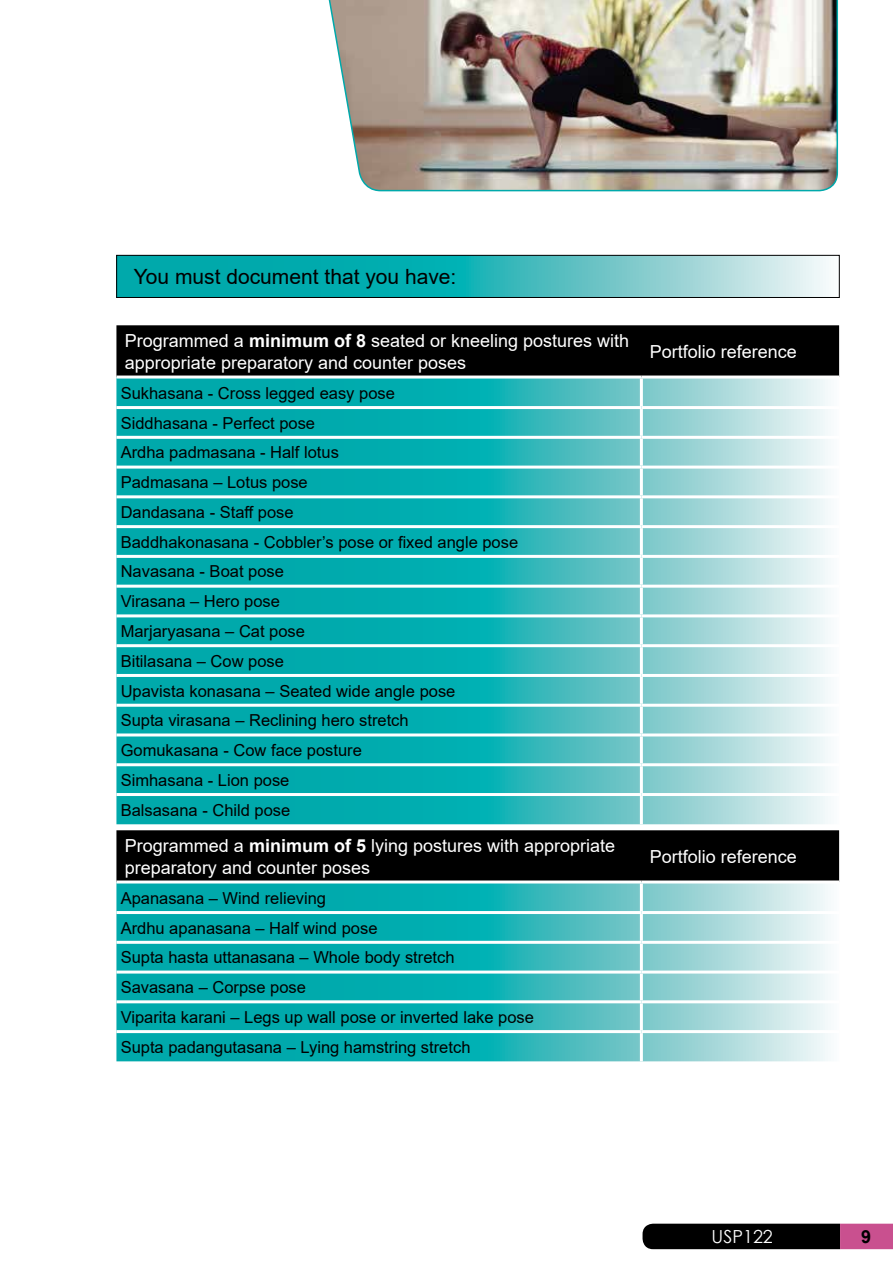
<style>
.page{position:relative;width:893px;height:1263px;background:#fff}
.page>*{position:absolute;margin:0;border:0;box-sizing:border-box;transform-origin:0 0}
.t1{font:21px "Arial";color:#000}
.t2{font:18px/21.6px "Arial";color:#fff}
.t3{font:18px "Century Gothic";color:#fff}
.t4{font:700 18px "Arial";color:#000}
.t5{font:16.5px/29.7px "Arial";color:#000}
.s1{font-weight:700}
</style>
<div class="page">
<svg style="left:118px;top:257px;width:711px;height:39px;background:#44bdc0"></svg>
<div style="left:116px;top:255px;width:723px;height:43px;border:1px solid #000"></div>
<div style="left:116px;top:325px;width:723px;height:50px;background:#000"></div>
<svg style="left:116px;top:378px;width:712px;height:207px;background:#3fbcbe"></svg>
<svg style="left:116px;top:588px;width:712px;height:236px;background:#3fbcbe"></svg>
<hr style="left:640px;top:378px;width:3px;height:28px;background:#fff">
<hr style="left:116px;top:406px;width:525px;height:3px;background:#fff">
<hr style="left:641px;top:406px;width:198px;height:3px;background:#fff">
<hr style="left:640px;top:409px;width:3px;height:27px;background:#fff">
<hr style="left:116px;top:436px;width:525px;height:3px;background:#fff">
<hr style="left:641px;top:436px;width:198px;height:3px;background:#fff">
<hr style="left:640px;top:439px;width:3px;height:27px;background:#fff">
<hr style="left:116px;top:466px;width:525px;height:3px;background:#fff">
<hr style="left:641px;top:466px;width:198px;height:3px;background:#fff">
<hr style="left:640px;top:469px;width:3px;height:26px;background:#fff">
<hr style="left:116px;top:495px;width:525px;height:3px;background:#fff">
<hr style="left:641px;top:495px;width:198px;height:3px;background:#fff">
<hr style="left:640px;top:498px;width:3px;height:27px;background:#fff">
<hr style="left:116px;top:525px;width:525px;height:3px;background:#fff">
<hr style="left:641px;top:525px;width:198px;height:3px;background:#fff">
<hr style="left:640px;top:528px;width:3px;height:27px;background:#fff">
<hr style="left:116px;top:555px;width:525px;height:3px;background:#fff">
<hr style="left:641px;top:555px;width:198px;height:3px;background:#fff">
<hr style="left:640px;top:558px;width:3px;height:27px;background:#fff">
<hr style="left:640px;top:588px;width:3px;height:26px;background:#fff">
<hr style="left:116px;top:614px;width:525px;height:3px;background:#fff">
<hr style="left:641px;top:614px;width:198px;height:3px;background:#fff">
<hr style="left:640px;top:617px;width:3px;height:27px;background:#fff">
<hr style="left:116px;top:644px;width:525px;height:3px;background:#fff">
<hr style="left:641px;top:644px;width:198px;height:3px;background:#fff">
<hr style="left:640px;top:647px;width:3px;height:27px;background:#fff">
<hr style="left:116px;top:674px;width:525px;height:3px;background:#fff">
<hr style="left:641px;top:674px;width:198px;height:3px;background:#fff">
<hr style="left:640px;top:677px;width:3px;height:27px;background:#fff">
<hr style="left:116px;top:704px;width:525px;height:3px;background:#fff">
<hr style="left:641px;top:704px;width:198px;height:3px;background:#fff">
<hr style="left:640px;top:707px;width:3px;height:26px;background:#fff">
<hr style="left:116px;top:733px;width:525px;height:3px;background:#fff">
<hr style="left:641px;top:733px;width:198px;height:3px;background:#fff">
<hr style="left:640px;top:736px;width:3px;height:27px;background:#fff">
<hr style="left:116px;top:763px;width:525px;height:3px;background:#fff">
<hr style="left:641px;top:763px;width:198px;height:3px;background:#fff">
<hr style="left:640px;top:766px;width:3px;height:27px;background:#fff">
<hr style="left:116px;top:793px;width:525px;height:3px;background:#fff">
<hr style="left:641px;top:793px;width:198px;height:3px;background:#fff">
<hr style="left:640px;top:796px;width:3px;height:28px;background:#fff">
<div style="left:116px;top:830px;width:723px;height:50px;background:#000"></div>
<svg style="left:116px;top:883px;width:712px;height:178px;background:#3fbcbe"></svg>
<hr style="left:640px;top:883px;width:3px;height:28px;background:#fff">
<hr style="left:116px;top:911px;width:525px;height:3px;background:#fff">
<hr style="left:641px;top:911px;width:198px;height:3px;background:#fff">
<hr style="left:640px;top:914px;width:3px;height:27px;background:#fff">
<hr style="left:116px;top:941px;width:525px;height:3px;background:#fff">
<hr style="left:641px;top:941px;width:198px;height:3px;background:#fff">
<hr style="left:640px;top:944px;width:3px;height:26px;background:#fff">
<hr style="left:116px;top:970px;width:525px;height:3px;background:#fff">
<hr style="left:641px;top:970px;width:198px;height:3px;background:#fff">
<hr style="left:640px;top:973px;width:3px;height:27px;background:#fff">
<hr style="left:116px;top:1000px;width:525px;height:3px;background:#fff">
<hr style="left:641px;top:1000px;width:198px;height:3px;background:#fff">
<hr style="left:640px;top:1003px;width:3px;height:27px;background:#fff">
<hr style="left:116px;top:1030px;width:525px;height:3px;background:#fff">
<hr style="left:641px;top:1030px;width:198px;height:3px;background:#fff">
<hr style="left:640px;top:1033px;width:3px;height:28px;background:#fff">
<svg style="left:642px;top:1224px;width:251px;height:25px;background:#2c1320"></svg>
<img style="left:328px;top:0;width:511px;height:192px">
<p class="t1" style="left:134px;top:262px;width:324px">You must document that you have:</p>
<p class="t2" style="left:125px;top:330px;width:506px">Programmed a <span class="s1">minimum of 8</span> seated or kneeling postures with appropriate preparatory and counter poses</p>
<p class="t2" style="left:650px;top:340px;width:149px">Portfolio reference</p>
<p class="t5" style="left:121px;top:378px;width:399px">Sukhasana - Cross legged easy pose<br>Siddhasana - Perfect pose<br>Ardha padmasana - Half lotus<br>Padmasana – Lotus pose<br>Dandasana - Staff pose<br>Baddhakonasana - Cobbler’s pose or fixed angle pose<br>Navasana - Boat pose<br>Virasana – Hero pose<br>Marjaryasana – Cat pose<br>Bitilasana – Cow pose<br>Upavista konasana – Seated wide angle pose<br>Supta virasana – Reclining hero stretch<br>Gomukasana - Cow face posture<br>Simhasana - Lion pose<br>Balsasana - Child pose</p>
<p class="t2" style="left:125px;top:835px;width:492px">Programmed a <span class="s1">minimum of 5</span> lying postures with appropriate preparatory and counter poses</p>
<p class="t2" style="left:650px;top:845px;width:149px">Portfolio reference</p>
<p class="t5" style="left:121px;top:883px;width:415px">Apanasana – Wind relieving<br>Ardhu apanasana – Half wind pose<br>Supta hasta uttanasana – Whole body stretch<br>Savasana – Corpse pose<br>Viparita karani – Legs up wall pose or inverted lake pose Supta padangutasana – Lying hamstring stretch</p>
<p class="t3" style="left:712px;top:1223px;width:63px">USP122</p>
<p class="t4" style="left:861px;top:1224px;width:12px">9</p>
</div>
